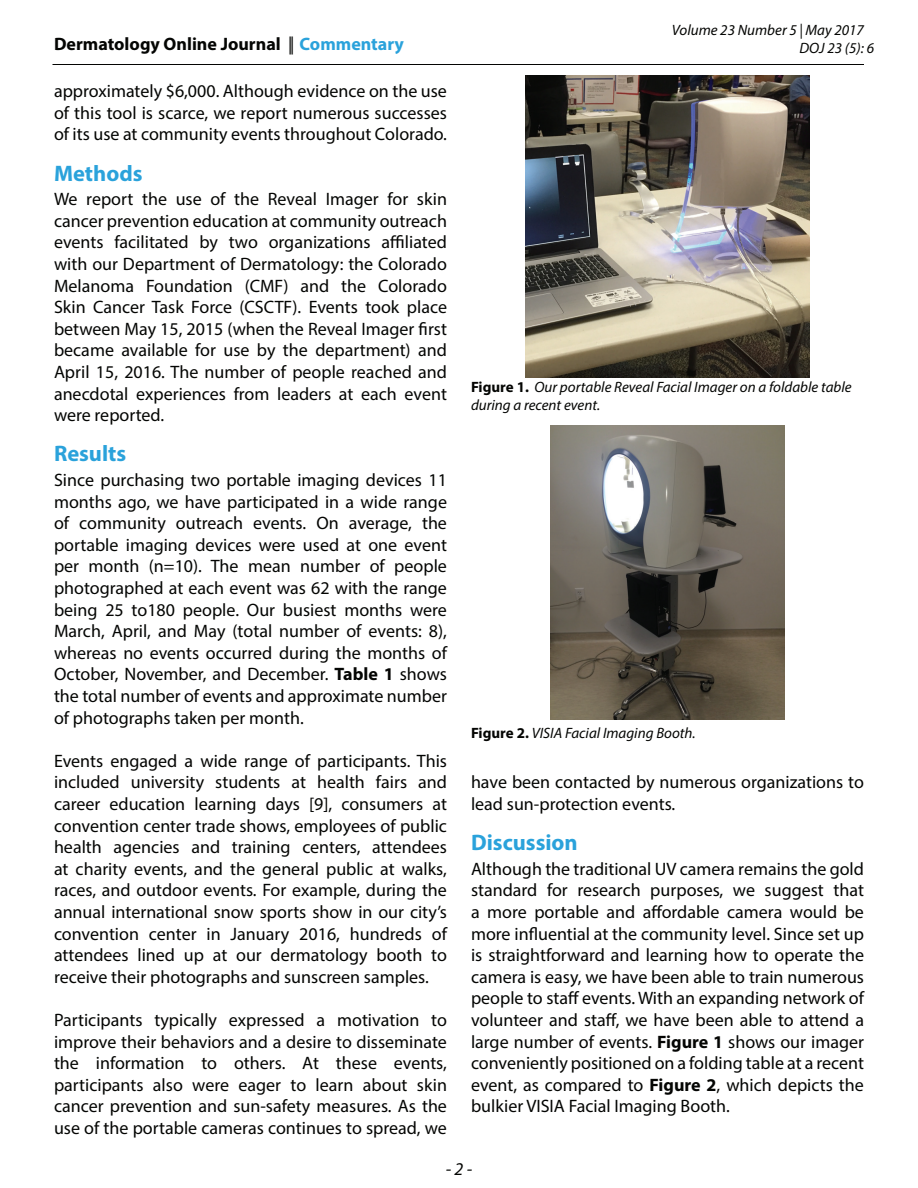
<style>
.page{position:relative;width:918px;height:1188px;background:#fff}
.page>*{position:absolute;margin:0;border:0;box-sizing:border-box;transform-origin:0 0}
.t1{font:700 22.5px "Myriad Pro";color:#2aa2db}
.t2{font:18px/21.6px "Myriad Pro";color:#040503;text-align:justify}
.t3{font:700 18px "Myriad Pro";color:#040503}
.t4{font:italic 18px "Myriad Pro";color:#040503}
.t5{font:italic 15px/18px "Myriad Pro";color:#040503}
.s1{font-weight:400}
.s2{color:#2aa2db}
.s3{font-weight:700}
.s4{font-weight:700;font-style:normal}
</style>
<div class="page">
<hr style="left:52px;top:64px;width:812px;height:1px;background:#040503">
<img style="left:526px;top:76px;width:283px;height:302px">
<img style="left:551px;top:426px;width:233px;height:293px">
<p class="t3" style="left:54px;top:32px;width:351px">Dermatology Online Journal <span class="s1">||</span> <span class="s2">Commentary</span></p>
<p class="t2" style="left:54px;top:80px;width:395px">approximately $6,000. Although evidence on the use of this tool is scarce, we report numerous successes of its use at community events throughout Colorado.</p>
<p class="t1" style="left:54px;top:158px;width:90px">Methods</p>
<p class="t2" style="left:54px;top:188px;width:395px">We report the use of the Reveal Imager for skin cancer prevention education at community outreach events facilitated by two organizations affiliated with our Department of Dermatology: the Colorado Melanoma Foundation (CMF) and the Colorado Skin Cancer Task Force (CSCTF). Events took place between May 15, 2015 (when the Reveal Imager first became available for use by the department) and April 15, 2016. The number of people reached and anecdotal experiences from leaders at each event were reported.</p>
<p class="t1" style="left:54px;top:439px;width:74px">Results</p>
<p class="t2" style="left:54px;top:469px;width:395px">Since purchasing two portable imaging devices 11 months ago, we have participated in a wide range of community outreach events. On average, the portable imaging devices were used at one event per month (n=10). The mean number of people photographed at each event was 62 with the range being 25 to180 people. Our busiest months were March, April, and May (total number of events: 8), whereas no events occurred during the months of October, November, and December. <span class="s3">Table 1</span> shows the total number of events and approximate number of photographs taken per month.</p>
<p class="t2" style="left:54px;top:750px;width:395px">Events engaged a wide range of participants. This included university students at health fairs and career education learning days [9], consumers at convention center trade shows, employees of public health agencies and training centers, attendees at charity events, and the general public at walks, races, and outdoor events. For example, during the annual international snow sports show in our city’s convention center in January 2016, hundreds of attendees lined up at our dermatology booth to receive their photographs and sunscreen samples.</p>
<p class="t2" style="left:54px;top:1009px;width:395px">Participants typically expressed a motivation to improve their behaviors and a desire to disseminate the information to others. At these events, participants also were eager to learn about skin cancer prevention and sun-safety measures. As the use of the portable cameras continues to spread, we</p>
<p class="t5" style="left:800px;top:20px;width:76px;text-indent:-128px">Volume 23 Number 5 | May 2017<br>DOJ 23 (5): 6</p>
<p class="t5" style="left:471px;top:378px;width:382px"><span class="s4">Figure 1.</span> Our portable Reveal Facial Imager on a foldable table during a recent event.</p>
<p class="t5" style="left:471px;top:724px;width:226px"><span class="s4">Figure 2.</span> VISIA Facial Imaging Booth.</p>
<p class="t2" style="left:471px;top:771px;width:394px">have been contacted by numerous organizations to lead sun-protection events.</p>
<p class="t1" style="left:471px;top:828px;width:108px">Discussion</p>
<p class="t2" style="left:471px;top:858px;width:395px">Although the traditional UV camera remains the gold standard for research purposes, we suggest that a more portable and affordable camera would be more influential at the community level. Since set up is straightforward and learning how to operate the camera is easy, we have been able to train numerous people to staff events. With an expanding network of volunteer and staff, we have been able to attend a large number of events. <span class="s3">Figure 1</span> shows our imager conveniently positioned on a folding table at a recent event, as compared to <span class="s3">Figure 2</span>, which depicts the bulkier VISIA Facial Imaging Booth.</p>
<p class="t4" style="left:446px;top:1157px;width:28px">- 2 -</p>
</div>
